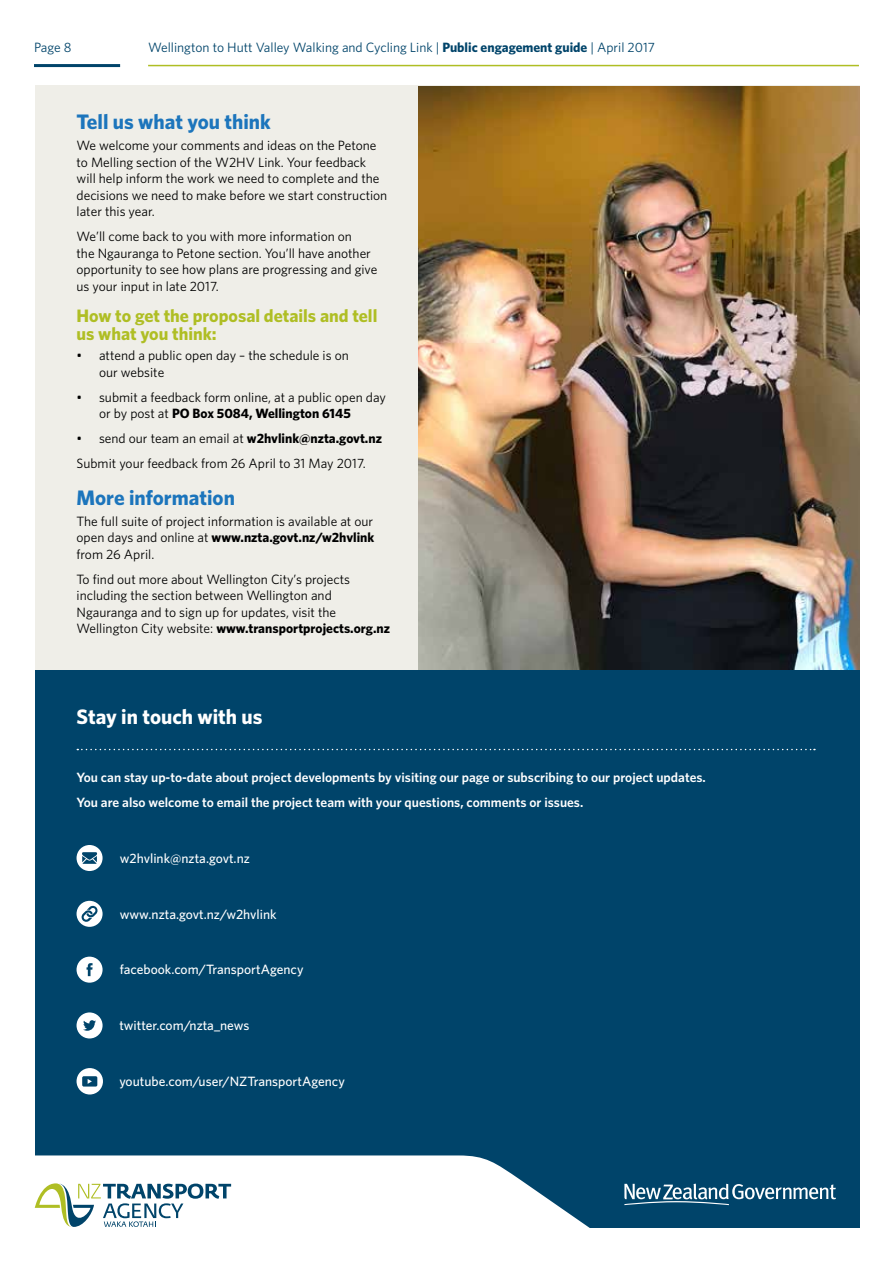
<style>
.page{position:relative;width:893px;height:1263px;background:#fff}
.page>*{position:absolute;margin:0;border:0;box-sizing:border-box;transform-origin:0 0}
.t1{font:700 21px "Whitney";color:#1c75bc}
.t2{font:700 21px "Whitney";color:#fff}
.t3{font:700 18px/18px "Whitney";color:#afbe24}
.t4{font:13.5px/16.5px "Whitney";color:#000}
.t5{font:600 13.5px/25px "Whitney";color:#fff}
.t6{font:500 13.5px "Whitney";color:#fff}
.t7{font:13.5px "Whitney";color:#00446a}
.s1{font-weight:700}
</style>
<div class="page">
<hr style="left:34px;top:64px;width:86px;height:3px;background:#00446a">
<hr style="left:148px;top:65px;width:711px;height:1px;background:#afbe24">
<div style="left:35px;top:670px;width:825px;height:558px;background:#00446a"></div>
<svg style="left:34px;top:1155px;width:592px;height:73px;fill:#fff"></svg>
<svg style="left:77px;top:749px;width:738px;height:1px"></svg>
<svg style="left:35px;top:1178px;width:196px;height:49px;background:#cad8d8"></svg>
<svg style="left:624px;top:1183px;width:212px;height:22px"></svg>
<svg style="left:77px;top:1012px;width:26px;height:26px"></svg>
<svg style="left:77px;top:1068px;width:26px;height:26px"></svg>
<svg style="left:77px;top:845px;width:26px;height:26px"></svg>
<svg style="left:77px;top:901px;width:26px;height:26px"></svg>
<svg style="left:77px;top:957px;width:26px;height:26px"></svg>
<div style="left:35px;top:85px;width:825px;height:585px;background:#efeee8"></div>
<img style="left:418px;top:86px;width:442px;height:584px">
<p class="t7" style="left:34px;top:39px;width:39px">Page 8</p>
<p class="t7" style="left:148px;top:39px;width:508px">Wellington to Hutt Valley Walking and Cycling Link | <span class="s1">Public engagement guide</span> | April 2017</p>
<h1 class="t1" style="left:77px;top:108px;width:196px">Tell us what you think</h1>
<p class="t4" style="left:77px;top:137px;width:312px">We welcome your comments and ideas on the Petone to Melling section of the W2HV Link. Your feedback will help inform the work we need to complete and the decisions we need to make before we start construction later this year.</p>
<p class="t4" style="left:77px;top:228px;width:302px">We’ll come back to you with more information on<br>the Ngauranga to Petone section. You’ll have another opportunity to see how plans are progressing and give us your input in late 2017.</p>
<h2 class="t3" style="left:77px;top:306px;width:302px">How to get the proposal details and tell us what you think:</h2>
<p class="t4" style="left:99px;top:347px;width:251px;text-indent:-23px">• attend a public open day – the schedule is on our website</p>
<p class="t4" style="left:99px;top:388px;width:288px;text-indent:-23px">• submit a feedback form online, at a public open day or by post at <span class="s1">PO Box 5084, Wellington 6145</span></p>
<p class="t4" style="left:77px;top:426px;width:307px;line-height:25px">• send our team an email at <span class="s1">w2hvlink@nzta.govt.nz<br></span>Submit your feedback from 26 April to 31 May 2017.</p>
<h1 class="t1" style="left:77px;top:484px;width:160px">More information</h1>
<p class="t4" style="left:77px;top:512px;width:299px;text-align:justify">The full suite of project information is available at our open days and online at <span class="s1">www.nzta.govt.nz/w2hvlink </span>from 26 April.</p>
<p class="t4" style="left:77px;top:570px;width:315px">To find out more about Wellington City’s projects including the section between Wellington and Ngauranga and to sign up for updates, visit the Wellington City website: <span class="s1">www.transportprojects.org.nz</span></p>
<h1 class="t2" style="left:77px;top:702px;width:188px">Stay in touch with us</h1>
<p class="t5" style="left:77px;top:764px;width:631px">You can stay up-to-date about project developments by visiting our page or subscribing to our project updates.<br>You are also welcome to email the project team with your questions, comments or issues.</p>
<p class="t6" style="left:120px;top:849px;width:132px">w2hvlink@nzta.govt.nz</p>
<p class="t6" style="left:120px;top:905px;width:159px">www.nzta.govt.nz/w2hvlink</p>
<p class="t6" style="left:120px;top:961px;width:185px">facebook.com/TransportAgency</p>
<p class="t6" style="left:119px;top:1016px;width:132px">twitter.com/nzta_news</p>
<p class="t6" style="left:119px;top:1072px;width:227px">youtube.com/user/NZTransportAgency</p>
</div>
